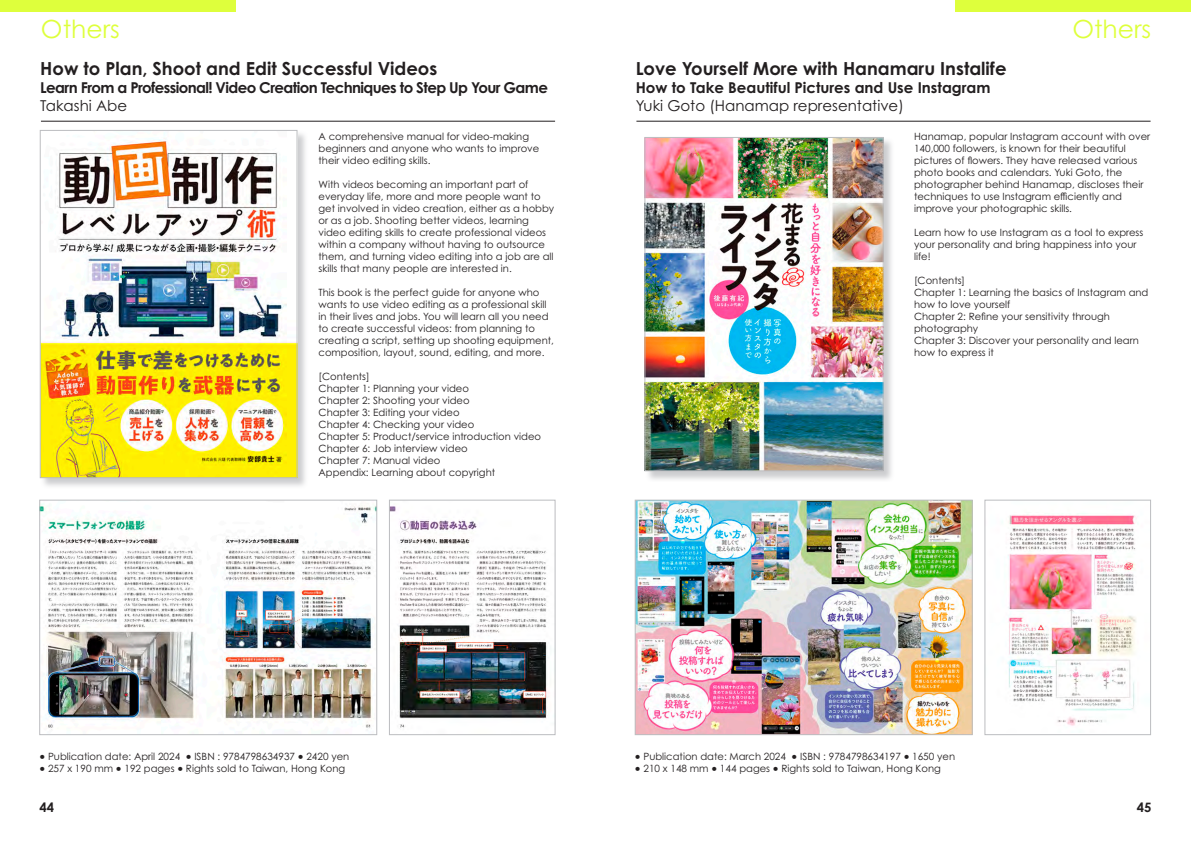
<style>
.page{position:relative;width:1191px;height:842px;background:#fff}
.page>*{position:absolute;margin:0;border:0;box-sizing:border-box;transform-origin:0 0}
.t1{font:25px "Century Gothic Pro";color:#deff3c}
.t2{font:700 18px "Century Gothic Pro";color:#231f20}
.t3{font:700 15px "Century Gothic Pro";letter-spacing:-.04em;color:#231f20}
.t4{font:700 15px "Century Gothic Pro";color:#231f20}
.t5{font:15px "Century Gothic Pro";color:#231f20}
.t6{font:700 13px "Century Gothic Pro";color:#231f20}
.t7{font:10px/12px "Century Gothic Pro";color:#231f20}
.s1{font-family:"Lucida Grande"}
</style>
<div class="page">
<div style="left:0;top:0;width:235px;height:11px;background:#deff3c"></div>
<div style="left:955px;top:0;width:236px;height:11px;background:#deff3c"></div>
<hr style="left:636px;top:121px;width:514px;height:1px;background:#231f20">
<hr style="left:41px;top:121px;width:514px;height:1px;background:#231f20">
<div style="left:645px;top:137px;width:249px;height:345px;background:#bcbdc0;opacity:.75"></div>
<img style="left:646px;top:139px;width:235px;height:330px">
<div style="left:644px;top:137px;width:239px;height:334px;border:1px solid #bcbdc0"></div>
<img style="left:637px;top:502px;width:333px;height:231px">
<div style="left:635px;top:500px;width:337px;height:235px;border:1px solid #bcbdc0"></div>
<img style="left:1002px;top:513px;width:134px;height:213px">
<div style="left:984px;top:500px;width:166px;height:235px;border:1px solid #bcbdc0"></div>
<img style="left:41px;top:503px;width:334px;height:227px">
<div style="left:39px;top:500px;width:338px;height:235px;border:1px solid #bcbdc0"></div>
<img style="left:391px;top:506px;width:158px;height:222px">
<div style="left:389px;top:500px;width:166px;height:235px;border:1px solid #bcbdc0"></div>
<div style="left:40px;top:130px;width:268px;height:359px;background:#bcbdc0;opacity:.75"></div>
<img style="left:42px;top:132px;width:253px;height:344px">
<div style="left:40px;top:130px;width:257px;height:348px;border:1px solid #bcbdc0"></div>
<h1 class="t1" style="left:41px;top:14px;width:80px">Others</h1>
<h2 class="t2" style="left:40px;top:57px;width:398px">How to Plan, Shoot and Edit Successful Videos</h2>
<h3 class="t3" style="left:40px;top:78px;width:509px">Learn From a Professional! Video Creation Techniques to Step Up Your Game</h3>
<h3 class="t5" style="left:40px;top:96px;width:88px">Takashi Abe</h3>
<p class="t7" style="left:318px;top:130px;width:222px">A comprehensive manual for video-making beginners and anyone who wants to improve their video editing skills.</p>
<p class="t7" style="left:318px;top:178px;width:237px">With videos becoming an important part of everyday life, more and more people want to get involved in video creation, either as a hobby or as a job. Shooting better videos, learning video editing skills to create professional videos within a company without having to outsource them, and turning video editing into a job are all skills that many people are interested in.</p>
<p class="t7" style="left:318px;top:286px;width:237px">This book is the perfect guide for anyone who wants to use video editing as a professional skill in their lives and jobs. You will learn all you need to create successful videos: from planning to creating a script, setting up shooting equipment, composition, layout, sound, editing, and more.</p>
<p class="t7" style="left:318px;top:370px;width:224px">[Contents]<br>Chapter 1: Planning your video<br>Chapter 2: Shooting your video<br>Chapter 3: Editing your video<br>Chapter 4: Checking your video<br>Chapter 5: Product/service introduction video<br>Chapter 6: Job interview video<br>Chapter 7: Manual video<br>Appendix: Learning about copyright</p>
<h2 class="t2" style="left:636px;top:57px;width:372px">Love Yourself More with Hanamaru Instalife</h2>
<h3 class="t4" style="left:636px;top:78px;width:356px">How to Take Beautiful Pictures and Use Instagram</h3>
<h3 class="t5" style="left:636px;top:96px;width:270px">Yuki Goto (Hanamap representative)</h3>
<h1 class="t1" style="left:1072px;top:14px;width:80px">Others</h1>
<p class="t7" style="left:914px;top:130px;width:238px">Hanamap, popular Instagram account with over 140,000 followers, is known for their beautiful pictures of flowers. They have released various photo books and calendars. Yuki Goto, the photographer behind Hanamap, discloses their techniques to use Instagram efficiently and improve your photographic skills.</p>
<p class="t7" style="left:914px;top:226px;width:231px">Learn how to use Instagram as a tool to express your personality and bring happiness into your life!</p>
<p class="t7" style="left:914px;top:274px;width:236px">[Contents]<br>Chapter 1: Learning the basics of Instagram and how to love yourself<br>Chapter 2: Refine your sensitivity through photography<br>Chapter 3: Discover your personality and learn how to express it</p>
<p class="t7" style="left:39px;top:750px;width:311px"><span class="s1">●</span> Publication date: April 2024 <span class="s1">●</span> ISBN : 9784798634937 <span class="s1">●</span> 2420 yen</p>
<p class="t7" style="left:39px;top:762px;width:307px"><span class="s1">●</span> 257 x 190 mm <span class="s1">●</span> 192 pages <span class="s1">●</span> Rights sold to Taiwan, Hong Kong</p>
<p class="t7" style="left:635px;top:750px;width:322px"><span class="s1">●</span> Publication date: March 2024 <span class="s1">●</span> ISBN : 9784798634197 <span class="s1">●</span> 1650 yen</p>
<p class="t7" style="left:635px;top:762px;width:307px"><span class="s1">●</span> 210 x 148 mm <span class="s1">●</span> 144 pages <span class="s1">●</span> Rights sold to Taiwan, Hong Kong</p>
<h3 class="t6" style="left:40px;top:799px;width:16px">44</h3>
<h3 class="t6" style="left:1136px;top:799px;width:16px">45</h3>
</div>
